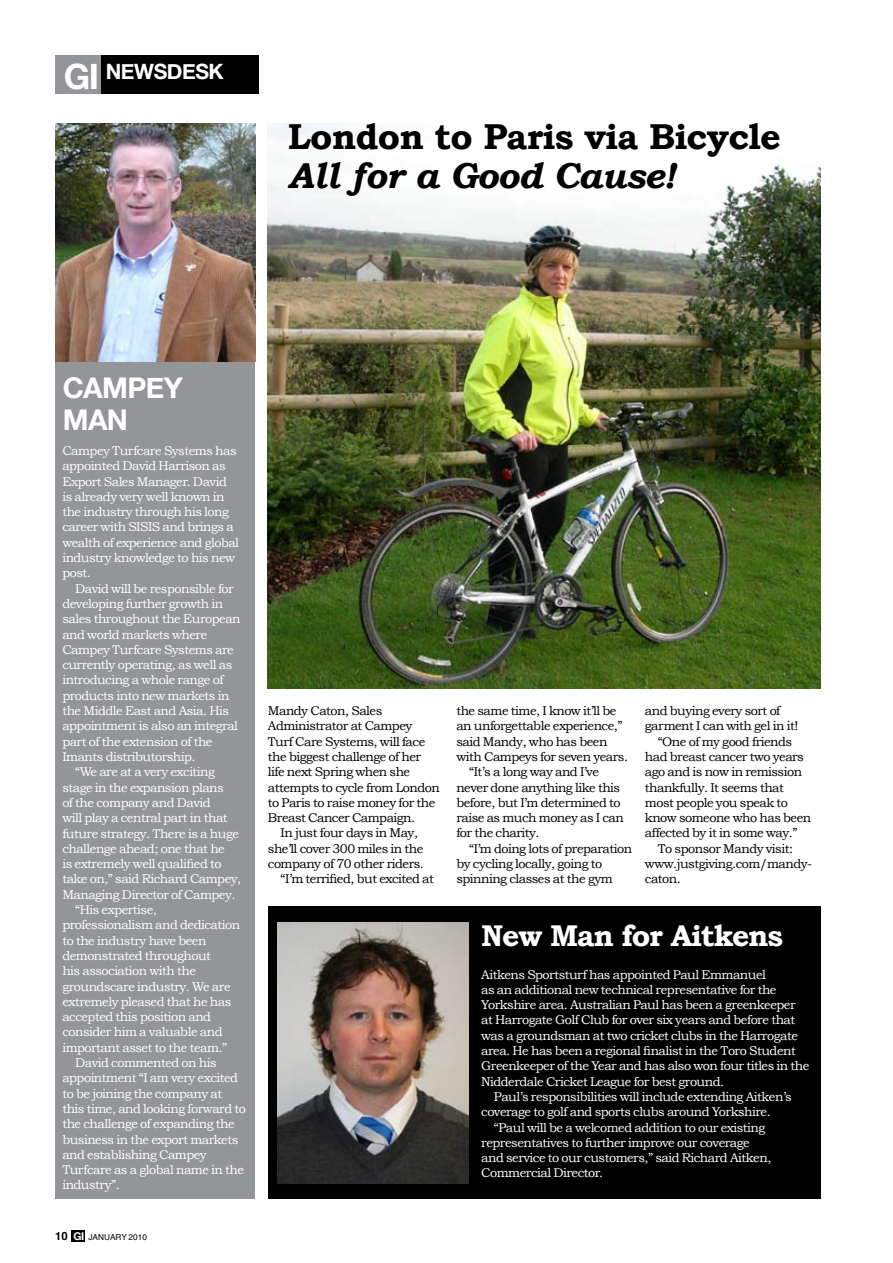
<style>
.page{position:relative;width:893px;height:1263px;background:#fff}
.page>*{position:absolute;margin:0;border:0;box-sizing:border-box;transform-origin:0 0}
.t1{font:700 36px "Bookman Old Style";letter-spacing:-.02em;color:#000}
.t2{font:italic 700 36px "Bookman Old Style";letter-spacing:-.02em;color:#000}
.t3{font:700 30px "Bookman Old Style";letter-spacing:-.04em;color:#fff}
.t4{font:700 28.5px/31.5px "Helvetica Neue";letter-spacing:-.02em;color:#fff}
.t5{font:700 21px "Helvetica Neue";letter-spacing:-.02em;color:#fff}
.t6{font:12.75px/15.3px "Bookman Old Style";letter-spacing:-.04em;color:#fff}
.t7{font:12.75px "Bookman Old Style";letter-spacing:-.04em;color:#000}
.t8{font:8.25px "Helvetica";color:#000}
.s1{font-size:34.95px}
.s2{font-weight:700;font-size:11.25px}
.s3{font-family:"Helvetica Neue";font-weight:700;font-size:10.8px;color:#fff}
</style>
<div class="page">
<div style="left:55px;top:123px;width:200px;height:1076px;background:#939598"></div>
<div style="left:268px;top:906px;width:553px;height:293px;background:#000"></div>
<img style="left:55px;top:123px;width:200px;height:238px">
<img style="left:268px;top:123px;width:553px;height:566px">
<img style="left:277px;top:922px;width:191px;height:261px">
<div style="left:71px;top:1230px;width:14px;height:11px;background:#000"></div>
<div style="left:59px;top:55px;width:117px;height:39px;background:#000"></div>
<div style="left:150px;top:55px;width:109px;height:39px;background:#000"></div>
<div style="left:55px;top:55px;width:46px;height:39px;background:#939598"></div>
<h3 class="t5" style="left:64px;top:59px;width:160px"><span class="s1">GI</span> NEWSDESK</h3>
<h1 class="t1" style="left:288px;top:115px;width:495px">London to Paris via Bicycle</h1>
<h1 class="t2" style="left:288px;top:154px;width:389px">All for a Good Cause!</h1>
<h3 class="t4" style="left:63px;top:372px;width:122px">CAMPEY<br>MAN</h3>
<p class="t6" style="left:62px;top:443px;width:178px">Campey Turfcare Systems has appointed David Harrison as<br>Export Sales Manager. David is already very well known in the industry through his long career with SISIS and brings a wealth of experience and global industry knowledge to his new post.</p>
<p class="t6" style="left:75px;top:581px;width:160px">David will be responsible for</p>
<p class="t6" style="left:62px;top:596px;width:162px">developing further growth in</p>
<p class="t6" style="left:62px;top:611px;width:180px">sales throughout the European</p>
<p class="t6" style="left:62px;top:627px;width:147px">and world markets where</p>
<p class="t6" style="left:62px;top:642px;width:173px">Campey Turfcare Systems are</p>
<p class="t6" style="left:62px;top:657px;width:171px">currently operating, as well as</p>
<p class="t6" style="left:62px;top:672px;width:163px">introducing a whole range of</p>
<p class="t6" style="left:62px;top:688px;width:169px">products into new markets in</p>
<p class="t6" style="left:62px;top:703px;width:168px">the Middle East and Asia. His</p>
<p class="t6" style="left:62px;top:718px;width:177px">appointment is also an integral</p>
<p class="t6" style="left:62px;top:734px;width:152px">part of the extension of the</p>
<p class="t6" style="left:62px;top:749px;width:135px">Imants distributorship.</p>
<p class="t6" style="left:75px;top:764px;width:141px">“We are at a very exciting</p>
<p class="t6" style="left:62px;top:780px;width:163px">stage in the expansion plans</p>
<p class="t6" style="left:62px;top:795px;width:150px">of the company and David</p>
<p class="t6" style="left:62px;top:810px;width:167px">will play a central part in that</p>
<p class="t6" style="left:62px;top:825px;width:178px">future strategy. There is a huge</p>
<p class="t6" style="left:62px;top:841px;width:164px">challenge ahead; one that he</p>
<p class="t6" style="left:62px;top:856px;width:161px">is extremely well qualified to</p>
<p class="t6" style="left:62px;top:871px;width:180px">take on,” said Richard Campey,</p>
<p class="t6" style="left:62px;top:887px;width:175px">Managing Director of Campey.</p>
<p class="t6" style="left:75px;top:902px;width:83px">“His expertise,</p>
<p class="t6" style="left:62px;top:917px;width:179px">professionalism and dedication</p>
<p class="t6" style="left:62px;top:933px;width:146px">to the industry have been</p>
<p class="t6" style="left:62px;top:948px;width:150px">demonstrated throughout</p>
<p class="t6" style="left:62px;top:963px;width:135px">his association with the</p>
<p class="t6" style="left:62px;top:978px;width:170px">groundscare industry. We are</p>
<p class="t6" style="left:62px;top:994px;width:170px">extremely pleased that he has</p>
<p class="t6" style="left:62px;top:1009px;width:150px">accepted this position and</p>
<p class="t6" style="left:62px;top:1024px;width:162px">consider him a valuable and</p>
<p class="t6" style="left:62px;top:1040px;width:166px">important asset to the team.”</p>
<p class="t6" style="left:75px;top:1055px;width:143px">David commented on his</p>
<p class="t6" style="left:62px;top:1070px;width:177px">appointment “I am very excited</p>
<p class="t6" style="left:62px;top:1086px;width:161px">to be joining the company at</p>
<p class="t6" style="left:62px;top:1101px;width:185px">this time, and looking forward to</p>
<p class="t6" style="left:62px;top:1116px;width:174px">the challenge of expanding the</p>
<p class="t6" style="left:62px;top:1131px;width:178px">business in the export markets</p>
<p class="t6" style="left:62px;top:1147px;width:146px">and establishing Campey</p>
<p class="t6" style="left:62px;top:1162px;width:183px">Turfcare as a global name in the</p>
<p class="t6" style="left:62px;top:1177px;width:59px">industry”.</p>
<p class="t8" style="left:55px;top:1231px;width:93px"><span class="s2">10</span> <span class="s3">GI</span> JANUARY 2010</p>
<p class="t7" style="left:268px;top:703px;width:116px">Mandy Caton, Sales</p>
<p class="t7" style="left:268px;top:719px;width:146px">Administrator at Campey</p>
<p class="t7" style="left:268px;top:734px;width:159px">Turf Care Systems, will face</p>
<p class="t7" style="left:268px;top:749px;width:155px">the biggest challenge of her</p>
<p class="t7" style="left:268px;top:765px;width:144px">life next Spring when she</p>
<p class="t7" style="left:268px;top:780px;width:174px">attempts to cycle from London</p>
<p class="t7" style="left:268px;top:795px;width:169px">to Paris to raise money for the</p>
<p class="t7" style="left:268px;top:810px;width:149px">Breast Cancer Campaign.</p>
<p class="t7" style="left:281px;top:826px;width:139px">In just four days in May,</p>
<p class="t7" style="left:268px;top:841px;width:157px">she’ll cover 300 miles in the</p>
<p class="t7" style="left:268px;top:856px;width:158px">company of 70 other riders.</p>
<p class="t7" style="left:281px;top:872px;width:155px">“I’m terrified, but excited at</p>
<p class="t7" style="left:456px;top:703px;width:162px">the same time, I know it’ll be</p>
<p class="t7" style="left:456px;top:719px;width:168px">an unforgettable experience,”</p>
<p class="t7" style="left:456px;top:734px;width:153px">said Mandy, who has been</p>
<p class="t7" style="left:456px;top:749px;width:173px">with Campeys for seven years.</p>
<p class="t7" style="left:469px;top:765px;width:131px">“It’s a long way and I’ve</p>
<p class="t7" style="left:456px;top:780px;width:165px">never done anything like this</p>
<p class="t7" style="left:456px;top:795px;width:166px">before, but I’m determined to</p>
<p class="t7" style="left:456px;top:810px;width:169px">raise as much money as I can</p>
<p class="t7" style="left:456px;top:826px;width:85px">for the charity.</p>
<p class="t7" style="left:469px;top:841px;width:164px">“I’m doing lots of preparation</p>
<p class="t7" style="left:456px;top:856px;width:147px">by cycling locally, going to</p>
<p class="t7" style="left:456px;top:872px;width:158px">spinning classes at the gym</p>
<p class="t7" style="left:645px;top:703px;width:137px">and buying every sort of</p>
<p class="t7" style="left:645px;top:719px;width:155px">garment I can with gel in it!</p>
<p class="t7" style="left:658px;top:734px;width:136px">“One of my good friends</p>
<p class="t7" style="left:645px;top:749px;width:161px">had breast cancer two years</p>
<p class="t7" style="left:645px;top:765px;width:159px">ago and is now in remission</p>
<p class="t7" style="left:645px;top:780px;width:141px">thankfully. It seems that</p>
<p class="t7" style="left:645px;top:795px;width:145px">most people you speak to</p>
<p class="t7" style="left:645px;top:810px;width:168px">know someone who has been</p>
<p class="t7" style="left:645px;top:826px;width:154px">affected by it in some way.”</p>
<p class="t7" style="left:658px;top:841px;width:137px">To sponsor Mandy visit:</p>
<p class="t7" style="left:645px;top:856px;width:169px">www.justgiving.com/mandy-</p>
<p class="t7" style="left:645px;top:872px;width:37px">caton.</p>
<h2 class="t3" style="left:481px;top:918px;width:303px">New Man for Aitkens</h2>
<p class="t6" style="left:481px;top:966px;width:330px">Aitkens Sportsturf has appointed Paul Emmanuel<br>as an additional new technical representative for the Yorkshire area. Australian Paul has been a greenkeeper at Harrogate Golf Club for over six years and before that was a groundsman at two cricket clubs in the Harrogate area. He has been a regional finalist in the Toro Student Greenkeeper of the Year and has also won four titles in the Nidderdale Cricket League for best ground.</p>
<p class="t6" style="left:494px;top:1089px;width:299px">Paul’s responsibilities will include extending Aitken’s</p>
<p class="t6" style="left:481px;top:1104px;width:291px">coverage to golf and sports clubs around Yorkshire.</p>
<p class="t6" style="left:494px;top:1119px;width:273px">“Paul will be a welcomed addition to our existing</p>
<p class="t6" style="left:481px;top:1135px;width:270px">representatives to further improve our coverage</p>
<p class="t6" style="left:481px;top:1150px;width:292px">and service to our customers,” said Richard Aitken,</p>
<p class="t6" style="left:481px;top:1165px;width:123px">Commercial Director.</p>
</div>
